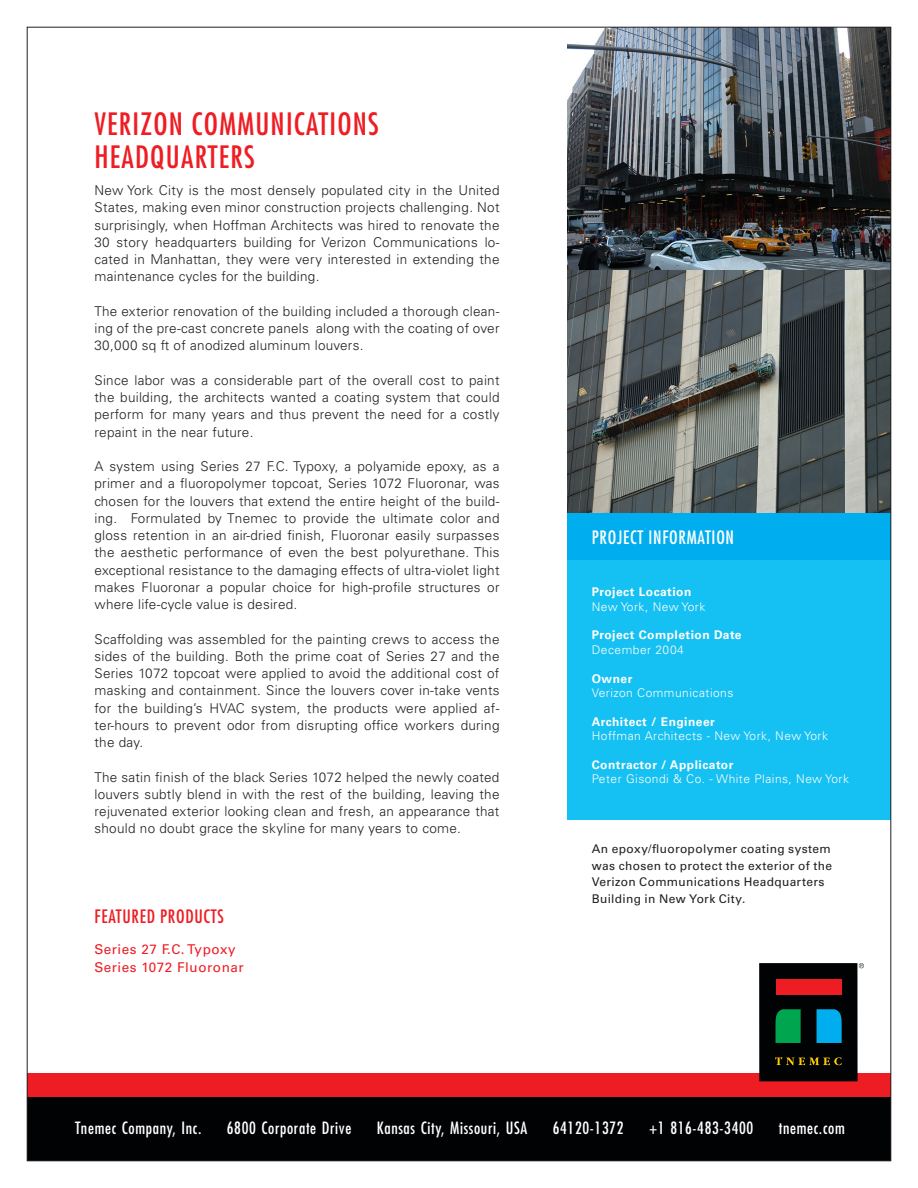
<style>
.page{position:relative;width:918px;height:1188px;background:#fff}
.page>*{position:absolute;margin:0;border:0;box-sizing:border-box;transform-origin:0 0}
.t1{font:condensed 30px "Futura Std";letter-spacing:.04em;color:#ee1d23}
.t2{font:condensed 18px "Futura Std";letter-spacing:.04em;color:#fff}
.t3{font:condensed 18px "Futura Std";letter-spacing:.04em;color:#ee1d23}
.t4{font:condensed 16.5px "Futura Std";letter-spacing:.04em;color:#fff}
.t5{font:300 13.5px/17.2px "Univers LT Std";letter-spacing:.02em;color:#231f20;text-align:justify}
.t6{font:13.5px "Univers LT Std";letter-spacing:.04em;color:#ee1d23}
.Body_on_White{font:12px/16.5px "Univers LT Std";letter-spacing:.025em;color:#231f20}
.t7{font:300 12px "Univers LT Std";letter-spacing:.04em;color:#fff}
.t8{font:700 12px "Univers LT Std";letter-spacing:.04em;color:#fff}
</style>
<div class="page">
<div style="left:27px;top:1097px;width:864px;height:64px;background:#010203"></div>
<div style="left:27px;top:1074px;width:864px;height:23px;background:#ee1d23"></div>
<div style="left:567px;top:513px;width:324px;height:48px;background:#00aeef"></div>
<div style="left:567px;top:561px;width:324px;height:259px;background:#15c0f2"></div>
<img style="left:567px;top:270px;width:322px;height:243px">
<img style="left:567px;top:29px;width:322px;height:241px">
<div style="left:759px;top:963px;width:99px;height:118px;background:#010203"></div>
<div style="left:776px;top:979px;width:65px;height:15px;background:#ee1d23"></div>
<svg style="left:775px;top:1009px;width:26px;height:34px"></svg>
<svg style="left:817px;top:1009px;width:25px;height:34px"></svg>
<svg style="left:775px;top:1057px;width:67px;height:8px"></svg>
<svg style="left:859px;top:963px;width:5px;height:5px"></svg>
<p class="t1" style="left:94px;top:106px;width:286px">VERIZON COMMUNICATIONS</p>
<p class="t1" style="left:94px;top:139px;width:162px">HEADQUARTERS</p>
<p class="t5" style="left:94px;top:182px;width:407px">New York City is the most densely populated city in the United States, making even minor construction projects challenging. Not surprisingly, when Hoffman Architects was hired to renovate the 30 story headquarters building for Verizon Communications lo&shy;cated in Manhattan, they were very interested in extending the maintenance cycles for the building.</p>
<p class="t5" style="left:94px;top:303px;width:407px">The exterior renovation of the building included a thorough clean&shy;ing of the pre-cast concrete panels along with the coating of over 30,000 sq ft of anodized aluminum louvers.</p>
<p class="t5" style="left:94px;top:372px;width:407px">Since labor was a considerable part of the overall cost to paint the building, the architects wanted a coating system that could perform for many years and thus prevent the need for a costly repaint in the near future.</p>
<p class="t5" style="left:94px;top:458px;width:407px">A system using Series 27 F.C. Typoxy, a polyamide epoxy, as a primer and a fluoropolymer topcoat, Series 1072 Fluoronar, was chosen for the louvers that extend the entire height of the build&shy;ing. Formulated by Tnemec to provide the ultimate color and gloss retention in an air-dried finish, Fluoronar easily surpasses the aesthetic performance of even the best polyurethane. This exceptional resistance to the damaging effects of ultra-violet light makes Fluoronar a popular choice for high-profile structures or where life-cycle value is desired.</p>
<p class="t5" style="left:94px;top:630px;width:407px">Scaffolding was assembled for the painting crews to access the sides of the building. Both the prime coat of Series 27 and the Series 1072 topcoat were applied to avoid the additional cost of masking and containment. Since the louvers cover in-take vents for the building’s HVAC system, the products were applied af&shy;ter-hours to prevent odor from disrupting office workers during the day.</p>
<p class="t5" style="left:94px;top:768px;width:407px">The satin finish of the black Series 1072 helped the newly coated louvers subtly blend in with the rest of the building, leaving the rejuvenated exterior looking clean and fresh, an appearance that should no doubt grace the skyline for many years to come.</p>
<p class="t3" style="left:94px;top:906px;width:131px">FEATURED PRODUCTS</p>
<p class="t6" style="left:94px;top:941px;width:143px">Series 27 F.C. Typoxy</p>
<p class="t6" style="left:94px;top:959px;width:151px">Series 1072 Fluoronar</p>
<p class="t2" style="left:592px;top:526px;width:144px">PROJECT INFORMATION</p>
<p class="t8" style="left:592px;top:585px;width:101px">Project Location</p>
<p class="t7" style="left:592px;top:599px;width:115px">New York, New York</p>
<p class="t8" style="left:592px;top:628px;width:151px">Project Completion Date</p>
<p class="t7" style="left:592px;top:642px;width:94px">December 2004</p>
<p class="t8" style="left:592px;top:671px;width:42px">Owner</p>
<p class="t7" style="left:592px;top:686px;width:143px">Verizon Communications</p>
<p class="t8" style="left:592px;top:715px;width:125px">Architect / Engineer</p>
<p class="t7" style="left:592px;top:729px;width:238px">Hoffman Architects - New York, New York</p>
<p class="t8" style="left:592px;top:758px;width:143px">Contractor / Applicator</p>
<p class="t7" style="left:592px;top:772px;width:259px">Peter Gisondi &amp; Co. - White Plains, New York</p>
<p class="Body_on_White" style="left:592px;top:841px;width:242px">An epoxy/fluoropolymer coating system was chosen to protect the exterior of the Verizon Communications Headquarters Building in New York City.</p>
<p class="t4" style="left:75px;top:1118px;width:128px">Tnemec Company, Inc.</p>
<p class="t4" style="left:227px;top:1118px;width:126px">6800 Corporate Drive</p>
<p class="t4" style="left:377px;top:1118px;width:152px">Kansas City, Missouri, USA</p>
<p class="t4" style="left:553px;top:1118px;width:72px">64120-1372</p>
<p class="t4" style="left:649px;top:1118px;width:106px">+1 816-483-3400</p>
<p class="t4" style="left:779px;top:1118px;width:68px">tnemec.com</p>
</div>
